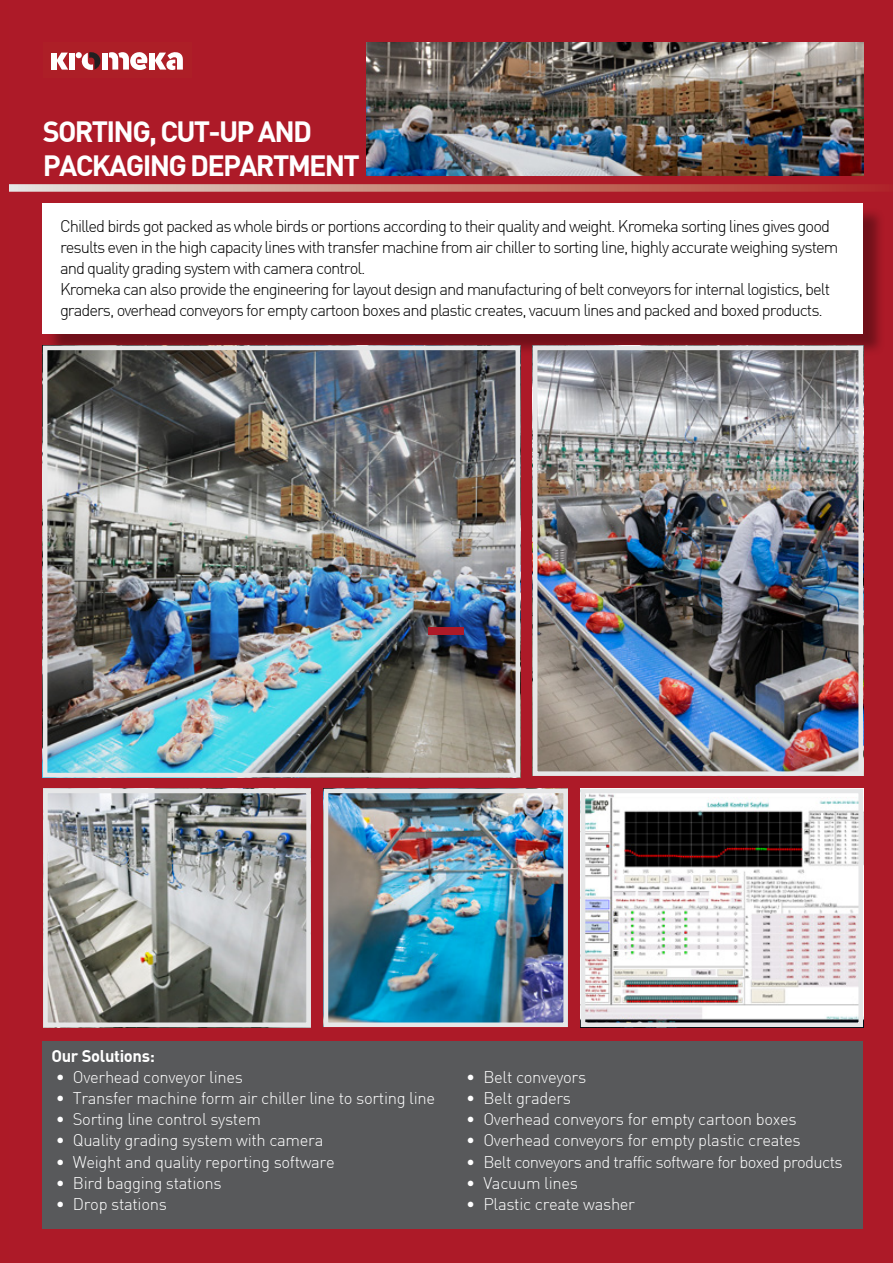
<style>
.page{position:relative;width:893px;height:1263px;background:#ad1a28}
.page>*{position:absolute;margin:0;border:0;box-sizing:border-box;transform-origin:0 0}
.t1{font:700 28.65px/33.3px "DIN";letter-spacing:-.06em;color:#fff}
.t2{font:300 16.65px/21.1px "DIN";letter-spacing:-.06em;color:#000}
.t3{font:300 16.65px "DIN";letter-spacing:-.02em;color:#fff}
.t4{font:300 16.65px "DIN";letter-spacing:-.04em;color:#fff}
.t5{font:700 16.65px "DIN";letter-spacing:-.02em;color:#fff}
</style>
<div class="page">
<img style="left:330px;top:795px;width:232px;height:226px">
<div style="left:324px;top:789px;width:244px;height:238px;border:5px solid #e6e7e8"></div>
<img style="left:49px;top:795px;width:256px;height:226px">
<div style="left:43px;top:789px;width:268px;height:238px;border:5px solid #e6e7e8"></div>
<img style="left:587px;top:795px;width:270px;height:226px">
<div style="left:581px;top:789px;width:282px;height:238px;border:5px solid #e6e7e8"></div>
<div style="left:47px;top:206px;width:838px;height:150px;background:#000;opacity:.35"></div>
<div style="left:43px;top:203px;width:820px;height:130px;background:#fff"></div>
<div style="left:43px;top:1041px;width:820px;height:188px;background:#58595b"></div>
<div style="left:43px;top:43px;width:148px;height:35px;background:#ad1f27"></div>
<div style="left:51px;top:53px;width:5px;height:17px;background:#fff"></div>
<div style="left:149px;top:53px;width:5px;height:17px;background:#fff"></div>
<svg style="left:109px;top:52px;width:38px;height:18px"></svg>
<svg style="left:57px;top:53px;width:11px;height:17px"></svg>
<div style="left:69px;top:53px;width:6px;height:17px;background:#fff"></div>
<div style="left:102px;top:53px;width:6px;height:17px;background:#fff"></div>
<svg style="left:155px;top:52px;width:28px;height:18px"></svg>
<svg style="left:76px;top:52px;width:25px;height:18px"></svg>
<img style="left:366px;top:43px;width:497px;height:133px">
<svg style="left:9px;top:184px;width:873px;height:8px"></svg>
<img style="left:539px;top:352px;width:318px;height:418px">
<div style="left:533px;top:346px;width:330px;height:430px;border:5px solid #e6e7e8"></div>
<img style="left:49px;top:352px;width:465px;height:419px">
<div style="left:43px;top:346px;width:477px;height:431px;border:5px solid #e6e7e8"></div>
<div style="left:429px;top:627px;width:35px;height:8px;background:#ad1a27"></div>
<h1 class="t1" style="left:43px;top:114px;width:319px">SORTING, CUT-UP AND<br>PACKAGING DEPARTMENT</h1>
<p class="t2" style="left:60px;top:215px;width:780px">Chilled birds got packed as whole birds or portions according to their quality and weight. Kromeka sorting lines gives good results even in the high capacity lines with transfer machine from air chiller to sorting line, highly accurate weighing system and quality grading system with camera control.<br>Kromeka can also provide the engineering for layout design and manufacturing of belt conveyors for internal logistics, belt graders, overhead conveyors for empty cartoon boxes and plastic creates, vacuum lines and packed and boxed products.</p>
<p class="t5" style="left:51px;top:1045px;width:105px">Our Solutions:</p>
<p class="t3" style="left:56px;top:1067px;width:189px">• Overhead conveyor lines</p>
<p class="t3" style="left:56px;top:1088px;width:381px">• Transfer machine form air chiller line to sorting line</p>
<p class="t3" style="left:56px;top:1109px;width:207px">• Sorting line control system</p>
<p class="t3" style="left:56px;top:1130px;width:269px">• Quality grading system with camera</p>
<p class="t3" style="left:56px;top:1151px;width:281px">• Weight and quality reporting software</p>
<p class="t3" style="left:56px;top:1172px;width:167px">• Bird bagging stations</p>
<p class="t3" style="left:56px;top:1194px;width:113px">• Drop stations</p>
<p class="t3" style="left:466px;top:1067px;width:122px">• Belt conveyors</p>
<p class="t3" style="left:466px;top:1088px;width:106px">• Belt graders</p>
<p class="t3" style="left:466px;top:1109px;width:332px">• Overhead conveyors for empty cartoon boxes</p>
<p class="t3" style="left:466px;top:1130px;width:336px">• Overhead conveyors for empty plastic creates</p>
<p class="t4" style="left:466px;top:1151px;width:378px">• Belt conveyors and traffic software for boxed products</p>
<p class="t3" style="left:466px;top:1172px;width:113px">• Vacuum lines</p>
<p class="t3" style="left:466px;top:1194px;width:170px">• Plastic create washer</p>
</div>
